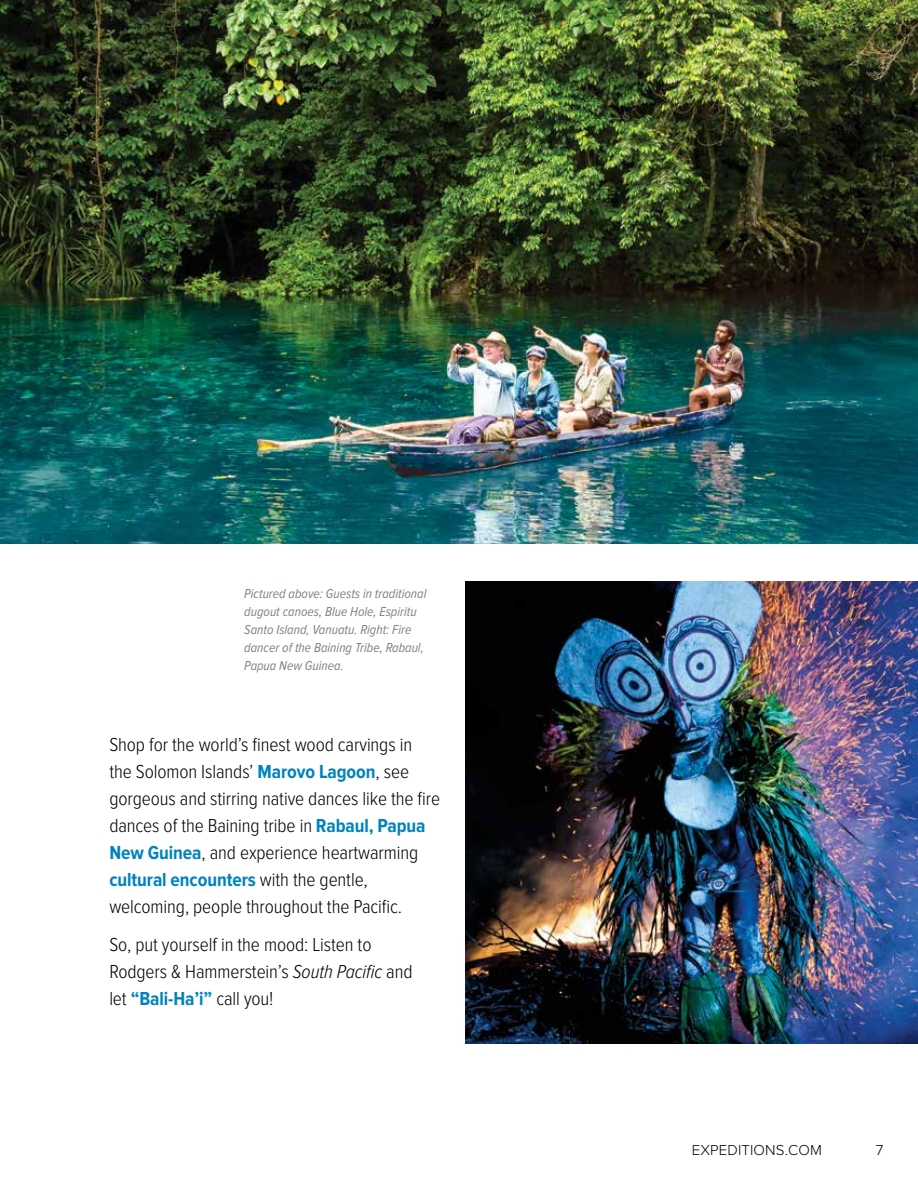
<style>
.page{position:relative;width:918px;height:1188px;background:#fff}
.page>*{position:absolute;margin:0;border:0;box-sizing:border-box;transform-origin:0 0}
.t1{font:300 19.5px/27px "Proxima Nova Cond";letter-spacing:-.005em;color:#000}
.t2{font:300 15px "Proxima Nova";letter-spacing:.01em;color:#000}
.t3{font:italic 13.5px/18px "Proxima Nova Cond";color:#808285}
.s1{font-weight:700;color:#0083be}
.s2{font-style:italic}
</style>
<div class="page">
<img style="left:466px;top:581px;width:452px;height:462px">
<img style="left:0;top:0;width:918px;height:544px">
<p class="t3" style="left:244px;top:585px;width:184px">Pictured above: Guests in traditional dugout canoes, Blue Hole, Espiritu<br>Santo Island, Vanuatu. Right: Fire dancer of the Baining Tribe, Rabaul,<br>Papua New Guinea.</p>
<p class="t1" style="left:109px;top:731px;width:332px">Shop for the world’s finest wood carvings in<br>the Solomon Islands’ <span class="s1">Marovo Lagoon</span>, see gorgeous and stirring native dances like the fire dances of the Baining tribe in <span class="s1">Rabaul, Papua New Guinea</span>, and experience heartwarming <span class="s1">cultural encounters</span> with the gentle, welcoming, people throughout the Pacific.</p>
<p class="t1" style="left:109px;top:931px;width:305px">So, put yourself in the mood: Listen to<br>Rodgers &amp; Hammerstein’s <span class="s2">South Pacific</span> and let <span class="s1">“Bali-Ha’i”</span> call you!</p>
<p class="t2" style="left:692px;top:1142px;width:132px">EXPEDITIONS.COM</p>
<p class="t2" style="left:876px;top:1142px;width:9px">7</p>
</div>
